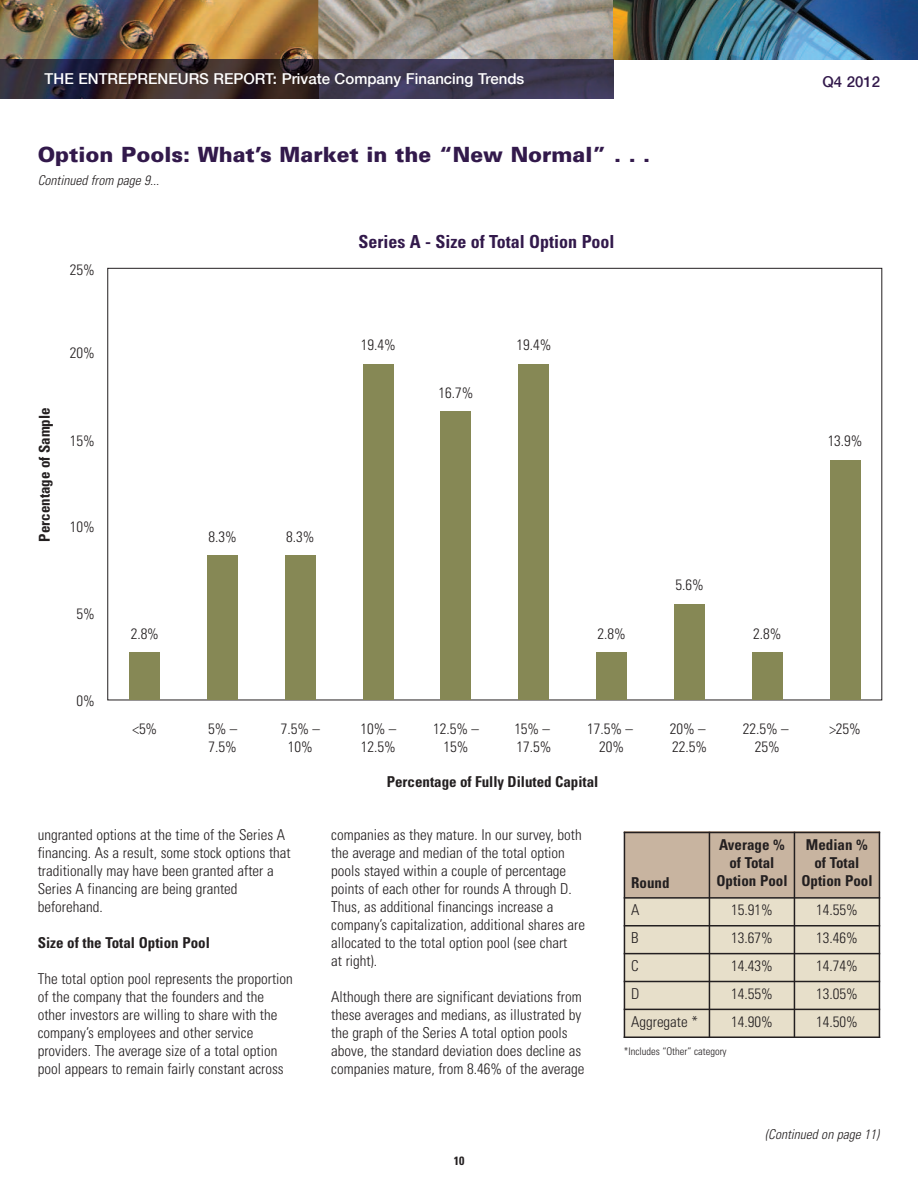
<style>
.page{position:relative;width:918px;height:1188px;background:#fff}
.page>*{position:absolute;margin:0;border:0;box-sizing:border-box;transform-origin:0 0}
.t1{font:900 21px "Univers";color:#32194b}
.t2{font:700 condensed 18px "Univers";color:#32194b}
.t3{font:300 condensed 15px/18px "Univers";color:#231f20}
.t4{font:700 condensed 15px/18px "Univers";color:#231f20;text-align:center}
.t5{font:500 15px "Helvetica Neue";color:#fff}
.t6{font:500 15px "Helvetica Neue";color:#32194b}
.t7{font:italic 300 condensed 13.5px "Univers";letter-spacing:.005em;color:#231f20}
.t8{font:700 condensed 12px "Univers";color:#231f20}
.t9{font:300 condensed 10.5px "Univers";color:#231f20}
</style>
<div class="page">
<img style="left:318px;top:0;width:600px;height:59px">
<img style="left:0;top:0;width:318px;height:59px">
<img style="left:0;top:59px;width:614px;height:39px">
<div style="left:624px;top:832px;width:85px;height:66px;background:#c8b4a0"></div>
<div style="left:709px;top:832px;width:85px;height:66px;background:#c8b4a0"></div>
<div style="left:794px;top:832px;width:86px;height:66px;background:#c8b4a0"></div>
<div style="left:624px;top:898px;width:85px;height:28px;background:#e7dfca"></div>
<div style="left:709px;top:898px;width:85px;height:28px;background:#e7dfca"></div>
<div style="left:794px;top:898px;width:86px;height:28px;background:#e7dfca"></div>
<div style="left:624px;top:926px;width:85px;height:28px;background:#e7dfca"></div>
<div style="left:709px;top:926px;width:85px;height:28px;background:#e7dfca"></div>
<div style="left:794px;top:926px;width:86px;height:28px;background:#e7dfca"></div>
<div style="left:624px;top:954px;width:85px;height:27px;background:#e7dfca"></div>
<div style="left:709px;top:954px;width:85px;height:27px;background:#e7dfca"></div>
<div style="left:794px;top:954px;width:86px;height:27px;background:#e7dfca"></div>
<div style="left:624px;top:981px;width:85px;height:28px;background:#e7dfca"></div>
<div style="left:709px;top:981px;width:85px;height:28px;background:#e7dfca"></div>
<div style="left:794px;top:981px;width:86px;height:28px;background:#e7dfca"></div>
<div style="left:624px;top:1009px;width:85px;height:29px;background:#e7dfca"></div>
<div style="left:709px;top:1009px;width:85px;height:29px;background:#e7dfca"></div>
<div style="left:794px;top:1009px;width:86px;height:29px;background:#e7dfca"></div>
<hr style="left:624px;top:832px;width:1px;height:206px;background:#231f20">
<hr style="left:709px;top:832px;width:1px;height:206px;background:#231f20">
<hr style="left:794px;top:832px;width:1px;height:206px;background:#231f20">
<hr style="left:879px;top:832px;width:1px;height:206px;background:#231f20">
<hr style="left:624px;top:832px;width:256px;height:1px;background:#231f20">
<hr style="left:624px;top:897px;width:256px;height:2px;background:#231f20">
<hr style="left:624px;top:925px;width:256px;height:2px;background:#231f20">
<hr style="left:624px;top:953px;width:256px;height:1px;background:#231f20">
<hr style="left:624px;top:981px;width:256px;height:1px;background:#231f20">
<hr style="left:624px;top:1009px;width:256px;height:1px;background:#231f20">
<hr style="left:624px;top:1036px;width:256px;height:2px;background:#231f20">
<div style="left:129px;top:653px;width:31px;height:47px;background:#868855"></div>
<div style="left:207px;top:556px;width:31px;height:144px;background:#868855"></div>
<div style="left:285px;top:556px;width:31px;height:144px;background:#868855"></div>
<div style="left:363px;top:364px;width:30px;height:336px;background:#868855"></div>
<div style="left:441px;top:412px;width:30px;height:288px;background:#868855"></div>
<div style="left:519px;top:364px;width:30px;height:336px;background:#868855"></div>
<div style="left:596px;top:653px;width:31px;height:47px;background:#868855"></div>
<div style="left:674px;top:604px;width:31px;height:96px;background:#868855"></div>
<div style="left:752px;top:653px;width:31px;height:47px;background:#868855"></div>
<div style="left:830px;top:461px;width:30px;height:239px;background:#868855"></div>
<p class="t5" style="left:45px;top:69px;width:481px">THE ENTREPRENEURS REPORT: Private Company Financing Trends</p>
<p class="t6" style="left:823px;top:72px;width:59px">Q4 2012</p>
<h1 class="t1" style="left:38px;top:146px;width:614px">Option Pools: What’s Market in the “New Normal” . . .</h1>
<p class="t7" style="left:38px;top:175px;width:123px">Continued from page 9...</p>
<p class="t3" style="left:70px;top:262px;width:26px">25%</p>
<p class="t2" style="left:358px;top:235px;width:258px">Series A - Size of Total Option Pool</p>
<p class="t3" style="left:70px;top:345px;width:26px">20%</p>
<p class="t4" style="left:37px;top:542px;width:136px;rotate:-90deg">Percentage of Sample</p>
<p class="t3" style="left:70px;top:433px;width:26px">15%</p>
<p class="t3" style="left:70px;top:519px;width:26px">10%</p>
<p class="t3" style="left:76px;top:606px;width:20px">5%</p>
<p class="t3" style="left:131px;top:626px;width:30px">2.8%</p>
<p class="t3" style="left:208px;top:529px;width:30px">8.3%</p>
<p class="t3" style="left:361px;top:337px;width:36px">19.4%</p>
<p class="t3" style="left:439px;top:385px;width:36px">16.7%</p>
<p class="t3" style="left:516px;top:337px;width:36px">19.4%</p>
<p class="t3" style="left:286px;top:529px;width:30px">8.3%</p>
<p class="t3" style="left:598px;top:626px;width:30px">2.8%</p>
<p class="t3" style="left:828px;top:433px;width:36px">13.9%</p>
<p class="t3" style="left:675px;top:577px;width:30px">5.6%</p>
<p class="t3" style="left:753px;top:626px;width:30px">2.8%</p>
<p class="t3" style="left:76px;top:693px;width:20px">0%</p>
<p class="t3" style="left:132px;top:721px;width:26px">&lt;5%</p>
<p class="t3" style="left:208px;top:721px;width:31px">5% –<br>7.5%</p>
<p class="t3" style="left:281px;top:721px;width:41px;text-align:center">7.5% –<br>10%</p>
<p class="t3" style="left:360px;top:721px;width:37px">10% –<br>12.5%</p>
<p class="t3" style="left:433px;top:721px;width:47px;text-align:center">12.5% –<br>15%</p>
<p class="t3" style="left:514px;top:721px;width:39px">15% –<br>17.5%</p>
<p class="t3" style="left:587px;top:721px;width:47px;text-align:center">17.5% –<br>20%</p>
<p class="t3" style="left:670px;top:721px;width:39px">20% –<br>22.5%</p>
<p class="t3" style="left:743px;top:721px;width:47px;text-align:center">22.5% –<br>25%</p>
<p class="t3" style="left:829px;top:721px;width:33px">&gt;25%</p>
<p class="t4" style="left:387px;top:774px;width:213px">Percentage of Fully Diluted Capital</p>
<p class="t3" style="left:38px;top:827px;width:254px">ungranted options at the time of the Series A financing. As a result, some stock options that traditionally may have been granted after a Series A financing are being granted beforehand.</p>
<p class="t4" style="left:38px;top:935px;width:174px">Size of the Total Option Pool</p>
<p class="t3" style="left:38px;top:971px;width:257px">The total option pool represents the proportion of the company that the founders and the other investors are willing to share with the company’s employees and other service providers. The average size of a total option pool appears to remain fairly constant across</p>
<p class="t3" style="left:331px;top:827px;width:255px">companies as they mature. In our survey, both the average and median of the total option pools stayed within a couple of percentage points of each other for rounds A through D.<br>Thus, as additional financings increase a company’s capitalization, additional shares are allocated to the total option pool (see chart<br>at right).</p>
<p class="t3" style="left:331px;top:989px;width:255px">Although there are significant deviations from these averages and medians, as illustrated by the graph of the Series A total option pools above, the standard deviation does decline as companies mature, from 8.46% of the average</p>
<p class="t4" style="left:631px;top:875px;width:40px">Round</p>
<p class="t4" style="left:716px;top:837px;width:73px">Average % of Total<br>Option Pool</p>
<p class="t4" style="left:801px;top:837px;width:73px">Median % of Total<br>Option Pool</p>
<p class="t3" style="left:631px;top:902px;width:10px">A</p>
<p class="t3" style="left:731px;top:902px;width:43px">15.91%</p>
<p class="t3" style="left:816px;top:902px;width:43px">14.55%</p>
<p class="t3" style="left:631px;top:930px;width:9px">B</p>
<p class="t3" style="left:731px;top:930px;width:43px">13.67%</p>
<p class="t3" style="left:816px;top:930px;width:43px">13.46%</p>
<p class="t3" style="left:631px;top:958px;width:9px">C</p>
<p class="t3" style="left:731px;top:958px;width:43px">14.43%</p>
<p class="t3" style="left:816px;top:958px;width:43px">14.74%</p>
<p class="t3" style="left:631px;top:986px;width:10px">D</p>
<p class="t3" style="left:731px;top:986px;width:43px">14.55%</p>
<p class="t3" style="left:816px;top:986px;width:43px">13.05%</p>
<p class="t3" style="left:631px;top:1014px;width:68px">Aggregate *</p>
<p class="t3" style="left:731px;top:1014px;width:43px">14.90%</p>
<p class="t3" style="left:816px;top:1014px;width:43px">14.50%</p>
<p class="t9" style="left:624px;top:1048px;width:105px">*Includes “Other” category</p>
<p class="t8" style="left:454px;top:1156px;width:12px">10</p>
<p class="t7" style="left:765px;top:1129px;width:115px">(Continued on page 11)</p>
</div>
